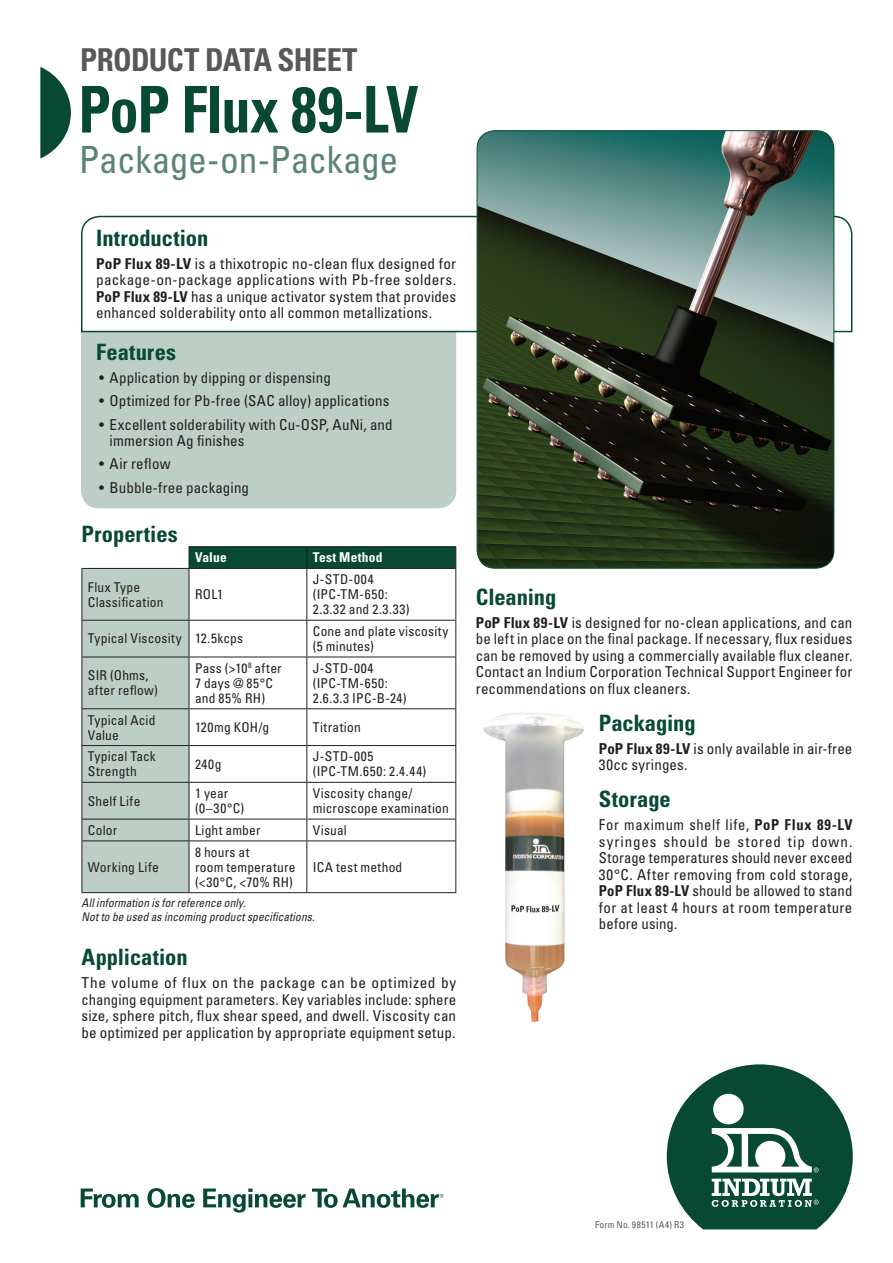
<style>
.page{position:relative;width:893px;height:1263px;background:#fff}
.page>*{position:absolute;margin:0;border:0;box-sizing:border-box;transform-origin:0 0}
.t1{font:700 condensed 64.5px "Univers LT Std";letter-spacing:-.02em;color:#074932;scale:.9 1}
.t2{font:condensed 37.5px "Univers LT Std";letter-spacing:-.01em;color:#5b8573}
.t3{font:700 condensed 31.5px "Univers LT Std";letter-spacing:-.02em;color:#57585a}
.t4{font:700 condensed 22.5px "Univers LT Std";color:#074932}
.t5{font:condensed 15px/16.5px "Univers LT Std";letter-spacing:.01em;color:#231f20;text-align:justify}
.t6{font:condensed 13.5px/15px "Univers LT Std";letter-spacing:.015em;color:#231f20}
.t7{font:condensed 13.5px/15px "Univers LT Std";letter-spacing:.045em;color:#231f20}
.t8{font:700 condensed 13.5px "Univers LT Std";letter-spacing:.015em;color:#fff}
.t9{font:italic condensed 12px/13.5px "Univers LT Std";letter-spacing:.01em;color:#231f20;scale:.95 1}
.t10{font:condensed 9.45px "Univers LT Std";letter-spacing:.04em;color:#57585a}
.s1{font-weight:700}
</style>
<div class="page">
<svg style="left:40px;top:67px;width:31px;height:92px"></svg>
<svg style="left:667px;top:1064px;width:186px;height:165px"></svg>
<div style="left:713px;top:1094px;width:31px;height:30px;background:#fff;border-radius:50%"></div>
<svg style="left:312px;top:1188px;width:131px;height:20px"></svg>
<svg style="left:81px;top:1188px;width:225px;height:24px"></svg>
<div style="left:81px;top:333px;width:375px;height:175px;background:#bccec5"></div>
<svg style="left:81px;top:215px;width:772px;height:118px"></svg>
<img style="left:477px;top:131px;width:357px;height:437px">
<hr style="left:189px;top:546px;width:118px;height:1px;background:#231f20">
<hr style="left:307px;top:546px;width:149px;height:1px;background:#231f20">
<svg style="left:82px;top:547px;width:374px;height:345px"></svg>
<hr style="left:82px;top:840px;width:107px;height:1px;background:#231f20">
<hr style="left:82px;top:841px;width:1px;height:51px;background:#231f20">
<hr style="left:189px;top:840px;width:118px;height:1px;background:#231f20">
<hr style="left:189px;top:841px;width:1px;height:51px;background:#231f20">
<hr style="left:307px;top:840px;width:149px;height:1px;background:#231f20">
<hr style="left:306px;top:841px;width:1px;height:51px;background:#231f20">
<hr style="left:455px;top:841px;width:1px;height:51px;background:#231f20">
<hr style="left:82px;top:892px;width:107px;height:1px;background:#231f20">
<hr style="left:189px;top:892px;width:118px;height:1px;background:#231f20">
<hr style="left:307px;top:892px;width:149px;height:1px;background:#231f20">
<img style="left:483px;top:713px;width:101px;height:309px">
<h3 class="t3" style="left:80px;top:41px;width:279px">PRODUCT DATA SHEET</h3>
<h1 class="t1" style="left:78px;top:70px;width:379px">PoP Flux 89-LV</h1>
<h2 class="t2" style="left:79px;top:136px;width:321px">Package-on-Package</h2>
<h3 class="t4" style="left:96px;top:224px;width:114px">Introduction</h3>
<p class="t5" style="left:96px;top:255px;width:362px"><span class="s1">PoP Flux 89-LV</span> is a thixotropic no-clean flux designed for package-on-package applications with Pb-free solders.<br><span class="s1">PoP Flux 89-LV</span> has a unique activator system that provides enhanced solderability onto all common metallizations.</p>
<h3 class="t4" style="left:96px;top:338px;width:81px">Features</h3>
<p class="t5" style="left:99px;top:369px;width:233px">• Application by dipping or dispensing</p>
<p class="t5" style="left:99px;top:392px;width:292px">• Optimized for Pb-free (SAC alloy) applications</p>
<p class="t5" style="left:110px;top:416px;width:285px;text-indent:-10px">• Excellent solderability with Cu-OSP, AuNi, and immersion Ag finishes</p>
<p class="t5" style="left:99px;top:455px;width:73px">• Air reflow</p>
<p class="t5" style="left:99px;top:479px;width:151px">• Bubble-free packaging</p>
<h3 class="t4" style="left:82px;top:520px;width:98px">Properties</h3>
<p class="t8" style="left:195px;top:549px;width:33px">Value</p>
<p class="t8" style="left:313px;top:549px;width:71px">Test Method</p>
<p class="t6" style="left:88px;top:579px;width:77px">Flux Type<br>Classification</p>
<p class="t6" style="left:195px;top:587px;width:30px">ROL1</p>
<p class="t7" style="left:313px;top:572px;width:98px">J-STD-004 (IPC-TM-650:<br>2.3.32 and 2.3.33)</p>
<p class="t6" style="left:88px;top:631px;width:157px">Typical Viscosity 12.5kcps</p>
<p class="t6" style="left:313px;top:623px;width:137px">Cone and plate viscosity (5 minutes)</p>
<p class="t6" style="left:88px;top:668px;width:72px">SIR (Ohms, after reflow)</p>
<p class="t6" style="left:195px;top:660px;width:88px">Pass (&gt;10<sup>8</sup> after<br>7 days @ 85°C and 85% RH)</p>
<p class="t7" style="left:313px;top:660px;width:95px">J-STD-004 (IPC-TM-650:<br>2.6.3.3 IPC-B-24)</p>
<p class="t6" style="left:88px;top:712px;width:69px">Typical Acid<br>Value</p>
<p class="t6" style="left:195px;top:719px;width:76px">120mg KOH/g</p>
<p class="t6" style="left:313px;top:719px;width:49px">Titration</p>
<p class="t6" style="left:88px;top:749px;width:70px">Typical Tack<br>Strength</p>
<p class="t6" style="left:195px;top:756px;width:28px">240g</p>
<p class="t7" style="left:313px;top:749px;width:115px">J-STD-005 (IPC-TM.650: 2.4.44)</p>
<p class="t6" style="left:88px;top:793px;width:54px">Shelf Life</p>
<p class="t6" style="left:195px;top:785px;width:51px">1 year (0–30°C)</p>
<p class="t6" style="left:313px;top:785px;width:138px">Viscosity change/ microscope examination</p>
<p class="t6" style="left:88px;top:822px;width:31px">Color</p>
<p class="t6" style="left:195px;top:822px;width:67px">Light amber</p>
<p class="t6" style="left:313px;top:822px;width:36px">Visual</p>
<p class="t6" style="left:88px;top:859px;width:72px">Working Life</p>
<p class="t6" style="left:195px;top:844px;width:102px">8 hours at<br>room temperature (&lt;30°C, &lt;70% RH)</p>
<p class="t6" style="left:313px;top:859px;width:91px">ICA test method</p>
<p class="t9" style="left:82px;top:896px;width:247px">All information is for reference only.<br>Not to be used as incoming product specifications.</p>
<h3 class="t4" style="left:82px;top:943px;width:108px">Application</h3>
<p class="t5" style="left:82px;top:974px;width:376px">The volume of flux on the package can be optimized by changing equipment parameters. Key variables include: sphere size, sphere pitch, flux shear speed, and dwell. Viscosity can be optimized per application by appropriate equipment setup.</p>
<h3 class="t4" style="left:476px;top:583px;width:82px">Cleaning</h3>
<p class="t5" style="left:476px;top:614px;width:378px"><span class="s1">PoP Flux 89-LV</span> is designed for no-clean applications, and can be left in place on the final package. If necessary, flux residues can be removed by using a commercially available flux cleaner.<br>Contact an Indium Corporation Technical Support Engineer for recommendations on flux cleaners.</p>
<h3 class="t4" style="left:599px;top:709px;width:98px">Packaging</h3>
<p class="t5" style="left:599px;top:740px;width:255px"><span class="s1">PoP Flux 89-LV</span> is only available in air-free<br>30cc syringes.</p>
<h3 class="t4" style="left:599px;top:785px;width:73px">Storage</h3>
<p class="t5" style="left:599px;top:816px;width:255px">For maximum shelf life, <span class="s1">PoP Flux 89-LV </span>syringes should be stored tip down.<br>Storage temperatures should never exceed 30°C. After removing from cold storage, <span class="s1">PoP Flux 89-LV</span> should be allowed to stand for at least 4 hours at room temperature before using.</p>
<p class="t10" style="left:595px;top:1219px;width:90px">Form No. 98511 (A4) R3</p>
</div>
